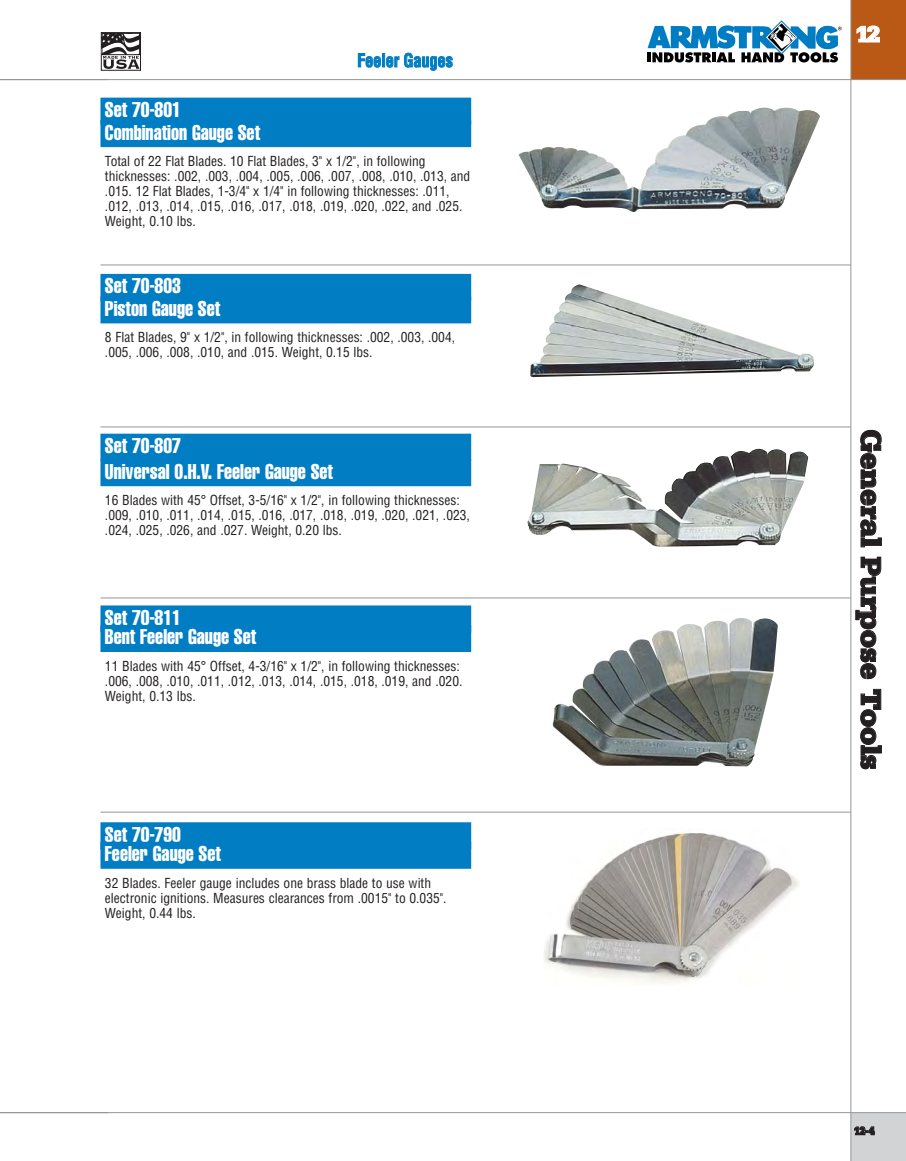
<style>
.page{position:relative;width:906px;height:1161px;background:#fff}
.page>*{position:absolute;margin:0;border:0;box-sizing:border-box;transform-origin:0 0}
.t1{font:900 30px "Serifa";color:#231f20}
.t2{font:900 24px "Serifa";color:#fff}
.t3{font:extra-condensed 21px/22.5px "Helvetica";color:#fff;scale:.9 1}
.t4{font:700 condensed 18px "Helvetica";letter-spacing:-.005em;color:#007dc3;scale:.9 1}
.t5{font:condensed 13.5px/15px "Helvetica";color:#231f20}
.t6{font:900 12px "Serifa";color:#231f20;scale:.85 1}
</style>
<div class="page">
<div style="left:850px;top:1112px;width:56px;height:49px;background:#d1d3d4"></div>
<div style="left:850px;top:0;width:56px;height:80px;background:#b95915"></div>
<hr style="left:0;top:79px;width:906px;height:1px;background:#939598">
<hr style="left:850px;top:0;width:1px;height:1161px;background:#939598">
<hr style="left:0;top:1112px;width:906px;height:1px;background:#939598">
<svg style="left:647px;top:20px;width:195px;height:42px"></svg>
<svg style="left:101px;top:32px;width:40px;height:38px"></svg>
<svg style="left:102px;top:35px;width:38px;height:34px"></svg>
<div style="left:102px;top:33px;width:38px;height:22px;border:1px solid #231f20"></div>
<div style="left:100px;top:98px;width:371px;height:27px;background:#007dc3"></div>
<div style="left:100px;top:120px;width:371px;height:27px;background:#007dc3"></div>
<div style="left:100px;top:274px;width:371px;height:27px;background:#007dc3"></div>
<div style="left:100px;top:296px;width:371px;height:27px;background:#007dc3"></div>
<div style="left:100px;top:434px;width:371px;height:27px;background:#007dc3"></div>
<div style="left:100px;top:459px;width:371px;height:27px;background:#007dc3"></div>
<div style="left:100px;top:605px;width:371px;height:27px;background:#007dc3"></div>
<div style="left:100px;top:625px;width:371px;height:27px;background:#007dc3"></div>
<div style="left:100px;top:822px;width:371px;height:27px;background:#007dc3"></div>
<div style="left:100px;top:842px;width:371px;height:27px;background:#007dc3"></div>
<hr style="left:100px;top:265px;width:751px;height:1px;background:#939598">
<hr style="left:100px;top:426px;width:751px;height:1px;background:#939598">
<hr style="left:100px;top:597px;width:751px;height:1px;background:#939598">
<img style="left:518px;top:107px;width:302px;height:105px">
<img style="left:530px;top:284px;width:284px;height:93px">
<img style="left:527px;top:448px;width:281px;height:99px">
<img style="left:552px;top:618px;width:225px;height:148px">
<hr style="left:100px;top:812px;width:751px;height:1px;background:#939598">
<img style="left:543px;top:832px;width:256px;height:152px">
<h3 class="t4" style="left:357px;top:53px;width:108px">Feeler Gauges</h3>
<h3 class="t3" style="left:105px;top:100px;width:174px">Set 70-801<br>Combination Gauge Set</h3>
<p class="t5" style="left:105px;top:155px;width:367px">Total of 22 Flat Blades. 10 Flat Blades, 3" x 1/2", in following thicknesses: .002, .003, .004, .005, .006, .007, .008, .010, .013, and .015. 12 Flat Blades, 1-3/4" x 1/4" in following thicknesses: .011, .012, .013, .014, .015, .016, .017, .018, .019, .020, .022, and .025.<br>Weight, 0.10 lbs.</p>
<h3 class="t3" style="left:105px;top:276px;width:130px">Set 70-803<br>Piston Gauge Set</h3>
<p class="t5" style="left:105px;top:331px;width:352px">8 Flat Blades, 9" x 1/2", in following thicknesses: .002, .003, .004, .005, .006, .008, .010, and .015. Weight, 0.15 lbs.</p>
<h3 class="t3" style="left:105px;top:434px;width:255px;line-height:25.5px">Set 70-807<br>Universal O.H.V. Feeler Gauge Set</h3>
<p class="t5" style="left:105px;top:494px;width:366px">16 Blades with 45° Offset, 3-5/16" x 1/2", in following thicknesses: .009, .010, .011, .014, .015, .016, .017, .018, .019, .020, .021, .023, .024, .025, .026, and .027. Weight, 0.20 lbs.</p>
<h3 class="t3" style="left:105px;top:609px;width:170px;line-height:19.5px">Set 70-811<br>Bent Feeler Gauge Set</h3>
<p class="t5" style="left:105px;top:659px;width:359px">11 Blades with 45° Offset, 4-3/16" x 1/2", in following thicknesses: .006, .008, .010, .011, .012, .013, .014, .015, .018, .019, and .020.<br>Weight, 0.13 lbs.</p>
<h3 class="t3" style="left:105px;top:826px;width:130px;line-height:19.5px">Set 70-790<br>Feeler Gauge Set</h3>
<p class="t5" style="left:105px;top:876px;width:343px">32 Blades. Feeler gauge includes one brass blade to use with electronic ignitions. Measures clearances from .0015" to 0.035".<br>Weight, 0.44 lbs.</p>
<h2 class="t2" style="left:855px;top:26px;width:26px">12</h2>
<h1 class="t1" style="left:881px;top:429px;width:342px;rotate:90deg">General Purpose Tools</h1>
<p class="t6" style="left:854px;top:1126px;width:26px">12-4</p>
</div>
